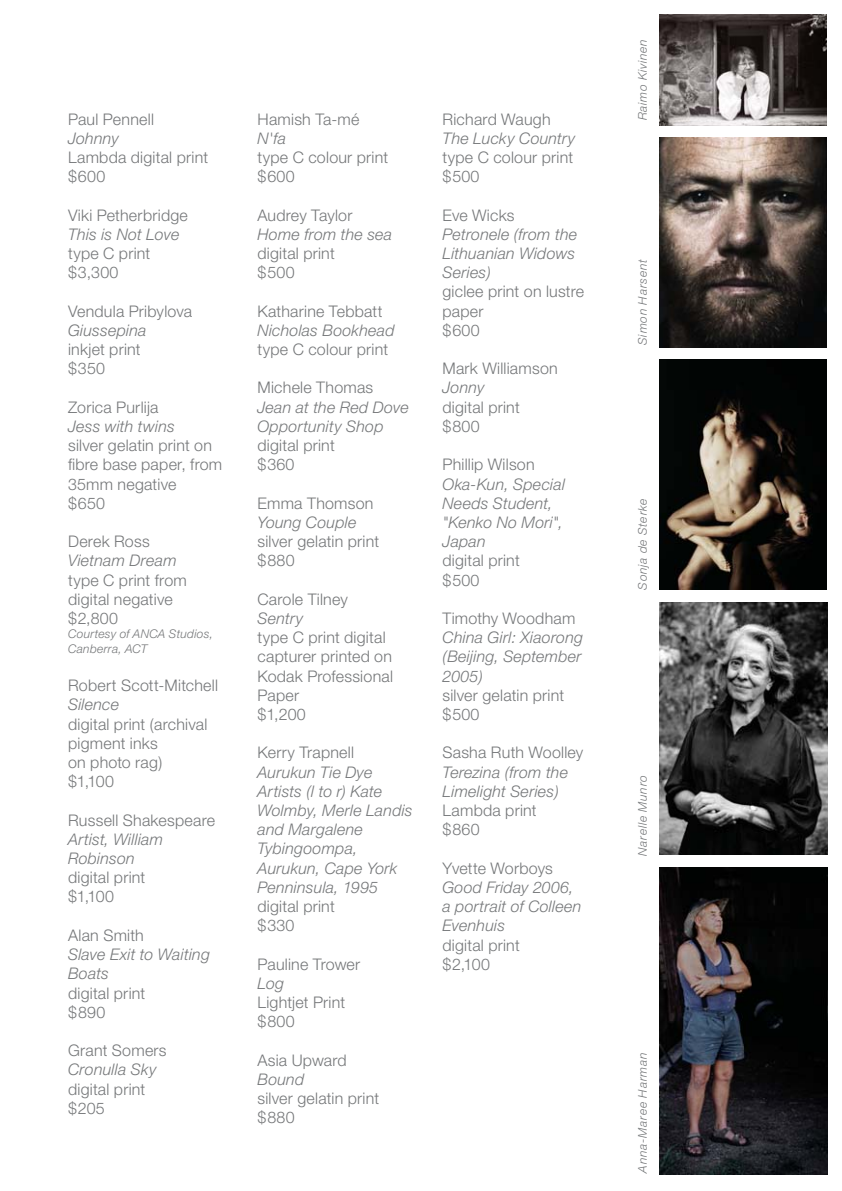
<style>
.page{position:relative;width:842px;height:1191px;background:#fff}
.page>*{position:absolute;margin:0;border:0;box-sizing:border-box;transform-origin:0 0}
.t1{font:300 16px/19.2px "Helvetica Neue";letter-spacing:.015em;color:#757779}
.t2{font:italic 300 16px/19.2px "Helvetica Neue";letter-spacing:.015em;color:#757779}
.t3{font:italic 300 12px "Helvetica Neue";letter-spacing:.055em;color:#757779}
.t4{font:italic 300 12px/14.4px "Helvetica Neue";letter-spacing:.02em;color:#757779}
.s1{font-style:italic}
.s2{font-style:normal}
</style>
<div class="page">
<img style="left:660px;top:603px;width:167px;height:251px">
<img style="left:659px;top:360px;width:168px;height:229px">
<img style="left:660px;top:867px;width:167px;height:307px">
<img style="left:659px;top:138px;width:168px;height:209px">
<img style="left:660px;top:14px;width:167px;height:111px">
<p class="t1" style="left:68px;top:111px;width:87px">Paul Pennell</p>
<p class="t1" style="left:68px;top:130px;width:142px"><span class="s1">Johnny<br></span>Lambda digital print $600</p>
<p class="t1" style="left:68px;top:207px;width:121px">Viki Petherbridge<br><span class="s1">This is Not Love </span>type C print $3,300</p>
<p class="t1" style="left:68px;top:303px;width:126px">Vendula Pribylova<br><span class="s1">Giussepina<br></span>inkjet print<br>$350</p>
<p class="t1" style="left:68px;top:399px;width:156px">Zorica Purlija<br><span class="s1">Jess with twins<br></span>silver gelatin print on fibre base paper, from<br>35mm negative<br>$650</p>
<p class="t1" style="left:68px;top:533px;width:120px">Derek Ross<br><span class="s1">Vietnam Dream </span>type C print from digital negative $2,800</p>
<p class="t4" style="left:68px;top:628px;width:147px">Courtesy of ANCA Studios,<br>Canberra, ACT</p>
<p class="t1" style="left:68px;top:677px;width:151px">Robert Scott-Mitchell<br><span class="s1">Silence<br></span>digital print (archival pigment inks<br>on photo rag)<br>$1,100</p>
<p class="t1" style="left:68px;top:812px;width:149px">Russell Shakespeare<br><span class="s1">Artist, William<br>Robinson<br></span>digital print<br>$1,100</p>
<p class="t1" style="left:68px;top:927px;width:143px">Alan Smith<br><span class="s1">Slave Exit to Waiting<br>Boats<br></span>digital print<br>$890</p>
<p class="t1" style="left:68px;top:1042px;width:100px">Grant Somers<br><span class="s1">Cronulla Sky </span>digital print $205</p>
<p class="t1" style="left:257px;top:111px;width:132px">Hamish Ta-mé<br><span class="s1">N'fa<br></span>type C colour print $600</p>
<p class="t1" style="left:257px;top:207px;width:136px">Audrey Taylor<br><span class="s1">Home from the sea </span>digital print<br>$500</p>
<p class="t1" style="left:257px;top:303px;width:139px">Katharine Tebbatt<br><span class="s1">Nicholas Bookhead </span>type C colour print</p>
<p class="t2" style="left:257px;top:380px;width:153px"><span class="s2">Michele Thomas<br></span>Jean at the Red Dove<br>Opportunity Shop <span class="s2">digital print<br>$360</span></p>
<p class="t1" style="left:257px;top:495px;width:123px">Emma Thomson<br><span class="s1">Young Couple </span>silver gelatin print $880</p>
<p class="t1" style="left:257px;top:591px;width:137px">Carole Tilney<br><span class="s1">Sentry<br></span>type C print digital capturer printed on<br>Kodak Professional<br>Paper<br>$1,200</p>
<p class="t2" style="left:257px;top:744px;width:157px"><span class="s2">Kerry Trapnell<br></span>Aurukun Tie Dye<br>Artists (l to r) Kate<br>Wolmby, Merle Landis and Margalene<br>Tybingoompa,<br>Aurukun, Cape York<br>Penninsula, 1995 <span class="s2">digital print<br>$330</span></p>
<p class="t1" style="left:257px;top:956px;width:104px">Pauline Trower<br><span class="s1">Log<br></span>Lightjet Print $800</p>
<p class="t1" style="left:257px;top:1052px;width:123px">Asia Upward<br><span class="s1">Bound<br></span>silver gelatin print $880</p>
<p class="t1" style="left:442px;top:111px;width:134px">Richard Waugh<br><span class="s1">The Lucky Country </span>type C colour print $500</p>
<p class="t2" style="left:442px;top:207px;width:143px"><span class="s2">Eve Wicks<br></span>Petronele (from the<br>Lithuanian Widows<br>Series)<br><span class="s2">giclee print on lustre paper<br>$600</span></p>
<p class="t1" style="left:442px;top:360px;width:117px">Mark Williamson<br><span class="s1">Jonny<br></span>digital print $800</p>
<p class="t2" style="left:442px;top:456px;width:124px"><span class="s2">Phillip Wilson<br></span>Oka-Kun, Special<br>Needs Student, "Kenko No Mori",<br>Japan<br><span class="s2">digital print<br>$500</span></p>
<p class="t2" style="left:442px;top:610px;width:142px"><span class="s2">Timothy Woodham<br></span>China Girl: Xiaorong (Beijing, September<br>2005)<br><span class="s2">silver gelatin print $500</span></p>
<p class="t2" style="left:442px;top:744px;width:142px"><span class="s2">Sasha Ruth Woolley<br></span>Terezina (from the<br>Limelight Series)<br><span class="s2">Lambda print<br>$860</span></p>
<p class="t2" style="left:442px;top:860px;width:140px"><span class="s2">Yvette Worboys<br></span>Good Friday 2006, a portrait of Colleen<br>Evenhuis<br><span class="s2">digital print<br>$2,100</span></p>
<p class="t3" style="left:638px;top:120px;width:82px;rotate:-90deg">Raimo Kivinen</p>
<p class="t3" style="left:638px;top:345px;width:87px;rotate:-90deg">Simon Harsent</p>
<p class="t3" style="left:638px;top:589px;width:93px;rotate:-90deg">Sonja de Sterke</p>
<p class="t3" style="left:638px;top:856px;width:82px;rotate:-90deg">Narelle Munro</p>
<p class="t3" style="left:638px;top:1172px;width:121px;rotate:-90deg">Anna-Maree Harman</p>
</div>
